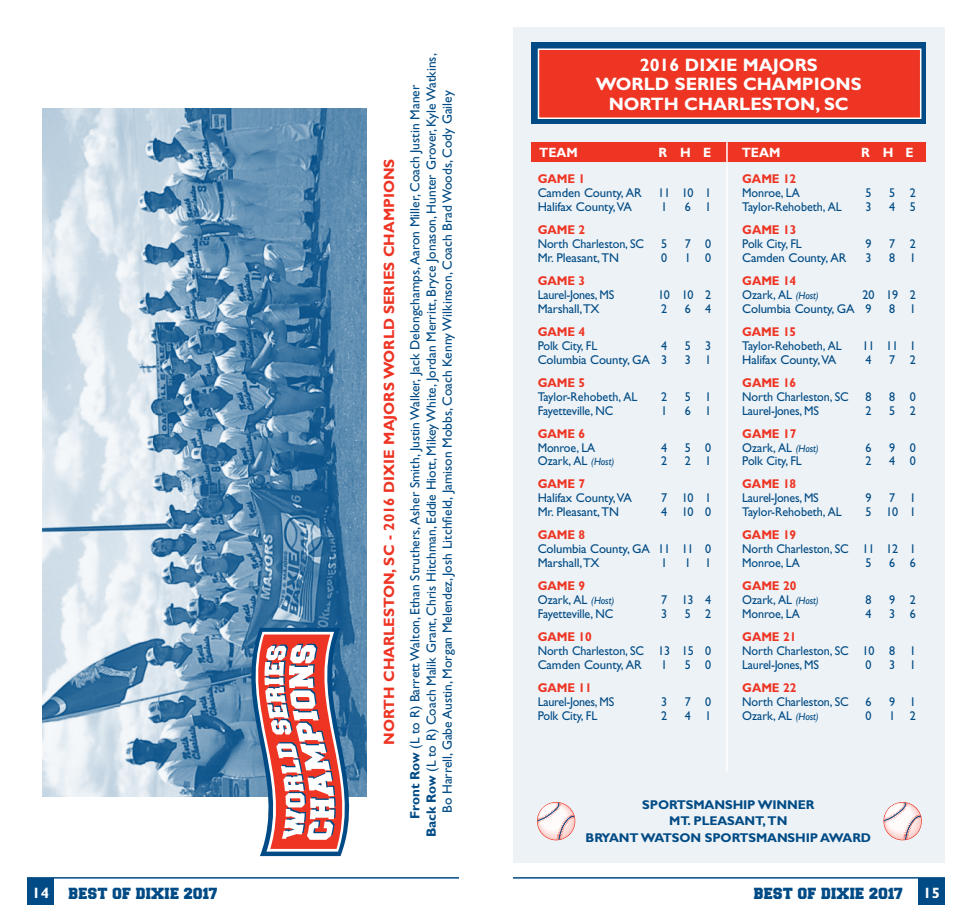
<style>
.page{position:relative;width:972px;height:918px;background:#fff}
.page>*{position:absolute;margin:0;border:0;box-sizing:border-box;transform-origin:0 0}
.t1{font:700 18px/19.5px "Gill Sans";color:#fff;text-align:center}
.t2{font:700 15px "Gill Sans";color:#ee3524}
.t3{font:700 15px "Gill Sans";color:#fff}
.t4{font:13.5px "Gill Sans";color:#004b85}
.t5{font:900 13.5px "College";letter-spacing:.02em;color:#004b85}
.t6{font:700 13.5px "Gill Sans";color:#fff;scale:.95 1}
.t7{font:12.75px/14px "Gill Sans";letter-spacing:-.01em;color:#004b85;scale:.95 1}
.t8{font:12.75px/14px "Gill Sans";letter-spacing:-.01em;color:#004b85}
.t9{font:700 12.75px/16.8px "Gill Sans";letter-spacing:-.01em;color:#004b85;text-align:center}
.s1{font-weight:700}
.s2{font-weight:700;color:#ee3524}
.s3{font-style:italic;font-size:10.5px}
</style>
<div class="page">
<img style="left:42px;top:108px;width:324px;height:689px">
<div style="left:918px;top:878px;width:27px;height:27px;background:#004b85"></div>
<div style="left:27px;top:878px;width:27px;height:27px;background:#004b85"></div>
<hr style="left:27px;top:877px;width:432px;height:2px;background:#004b85">
<hr style="left:513px;top:877px;width:432px;height:2px;background:#004b85">
<div style="left:513px;top:27px;width:432px;height:836px;background:#edf2f6"></div>
<svg style="left:537px;top:802px;width:38px;height:38px"></svg>
<svg style="left:884px;top:802px;width:38px;height:38px"></svg>
<div style="left:532px;top:142px;width:394px;height:20px;background:#ee3524"></div>
<hr style="left:726px;top:142px;width:2px;height:629px;background:#fff">
<div style="left:532px;top:42px;width:394px;height:82px;background:#004b85"></div>
<div style="left:538px;top:48px;width:383px;height:71px;background:#ee3524;border:2px solid #fff"></div>
<svg style="left:251px;top:628px;width:98px;height:228px"></svg>
<p class="t2" style="left:380px;top:745px;width:588px;rotate:-90deg">NORTH CHARLESTON, SC - 2016 DIXIE MAJORS WORLD SERIES CHAMPIONS</p>
<p class="t4" style="left:423px;top:837px;width:785px;rotate:-90deg"><span class="s1">Back Row</span> (L to R) Coach Malik Grant, Chris Hitchman, Eddie Hiott, MikeyWhite, Jordan Merritt, Bryce Jonason, Hunter Grover, KyleWatkins,</p>
<p class="t4" style="left:407px;top:819px;width:735px;rotate:-90deg"><span class="s1">Front Row</span> (L to R) BarrettWalton, Ethan Struthers,Asher Smith, JustinWalker, Jack Delongchamps,Aaron Miller, Coach Justin Maner</p>
<p class="t4" style="left:440px;top:813px;width:724px;rotate:-90deg">Bo Harrell, Gabe Austin, Morgan Melendez, Josh Litchfield, Jamison Mobbs, Coach KennyWilkinson, Coach BradWoods, Cody Gailey</p>
<p class="t1" style="left:596px;top:55px;width:267px">2016 DIXIE MAJORS<br>WORLD SERIES CHAMPIONS<br>NORTH CHARLESTON, SC</p>
<p class="t6" style="left:539px;top:144px;width:42px">TEAM</p>
<p class="t6" style="left:659px;top:144px;width:57px">RHE</p>
<p class="t6" style="left:742px;top:144px;width:42px">TEAM</p>
<p class="t6" style="left:861px;top:144px;width:57px">RHE</p>
<p class="t8" style="left:538px;top:172px;width:106px"><span class="s2">GAME 1<br></span>Camden County, AR</p>
<p class="t7" style="left:658px;top:186px;width:58px">11 10 1</p>
<p class="t7" style="left:742px;top:172px;width:62px"><span class="s2">GAME 12<br></span>Monroe, LA</p>
<p class="t7" style="left:866px;top:186px;width:8px">5</p>
<p class="t7" style="left:889px;top:186px;width:30px">5 2</p>
<p class="t8" style="left:538px;top:200px;width:96px">Halifax County,VA</p>
<p class="t7" style="left:661px;top:200px;width:8px">1</p>
<p class="t7" style="left:685px;top:200px;width:30px">6 1</p>
<p class="t7" style="left:538px;top:223px;width:114px"><span class="s2">GAME 2<br></span>North Charleston, SC</p>
<p class="t7" style="left:661px;top:237px;width:8px">5</p>
<p class="t7" style="left:685px;top:237px;width:30px">7 0</p>
<p class="t7" style="left:742px;top:200px;width:106px">Taylor-Rehobeth, AL</p>
<p class="t7" style="left:866px;top:200px;width:8px">3</p>
<p class="t7" style="left:889px;top:200px;width:30px">4 5</p>
<p class="t7" style="left:742px;top:223px;width:64px"><span class="s2">GAME 13<br></span>Polk City, FL</p>
<p class="t7" style="left:866px;top:237px;width:8px">9</p>
<p class="t7" style="left:889px;top:237px;width:30px">7 2</p>
<p class="t8" style="left:538px;top:251px;width:83px">Mr. Pleasant,TN</p>
<p class="t7" style="left:661px;top:251px;width:8px">0</p>
<p class="t7" style="left:685px;top:251px;width:30px">1 0</p>
<p class="t7" style="left:538px;top:274px;width:82px"><span class="s2">GAME 3<br></span>Laurel-Jones, MS</p>
<p class="t7" style="left:658px;top:288px;width:58px">10 10 2</p>
<p class="t8" style="left:538px;top:302px;width:63px">Marshall,TX</p>
<p class="t7" style="left:661px;top:302px;width:8px">2</p>
<p class="t7" style="left:685px;top:302px;width:30px">6 4</p>
<p class="t7" style="left:538px;top:325px;width:64px"><span class="s2">GAME 4<br></span>Polk City, FL</p>
<p class="t7" style="left:661px;top:339px;width:8px">4</p>
<p class="t7" style="left:685px;top:339px;width:30px">5 3</p>
<p class="t8" style="left:538px;top:353px;width:131px">Columbia County, GA 3</p>
<p class="t7" style="left:685px;top:353px;width:30px">3 1</p>
<p class="t7" style="left:538px;top:376px;width:106px"><span class="s2">GAME 5<br></span>Taylor-Rehobeth, AL</p>
<p class="t7" style="left:661px;top:390px;width:8px">2</p>
<p class="t7" style="left:685px;top:390px;width:30px">5 1</p>
<p class="t8" style="left:742px;top:251px;width:106px">Camden County, AR</p>
<p class="t7" style="left:866px;top:251px;width:8px">3</p>
<p class="t7" style="left:889px;top:251px;width:30px">8 1</p>
<p class="t7" style="left:742px;top:274px;width:82px"><span class="s2">GAME 14<br></span>Ozark, AL <span class="s3">(Host)</span></p>
<p class="t7" style="left:742px;top:288px;width:184px;text-indent:120px">20 19 2<br>Columbia County, GA 9</p>
<p class="t7" style="left:889px;top:302px;width:30px">8 1</p>
<p class="t7" style="left:742px;top:325px;width:106px"><span class="s2">GAME 15<br></span>Taylor-Rehobeth, AL</p>
<p class="t7" style="left:863px;top:339px;width:58px">11 11 1</p>
<p class="t8" style="left:742px;top:353px;width:96px">Halifax County,VA</p>
<p class="t7" style="left:866px;top:353px;width:8px">4</p>
<p class="t7" style="left:889px;top:353px;width:30px">7 2</p>
<p class="t7" style="left:742px;top:376px;width:114px"><span class="s2">GAME 16<br></span>North Charleston, SC</p>
<p class="t7" style="left:866px;top:390px;width:8px">8</p>
<p class="t7" style="left:889px;top:390px;width:30px">8 0</p>
<p class="t7" style="left:538px;top:403px;width:81px">Fayetteville, NC</p>
<p class="t7" style="left:661px;top:403px;width:8px">1</p>
<p class="t7" style="left:685px;top:403px;width:30px">6 1</p>
<p class="t7" style="left:538px;top:426px;width:62px"><span class="s2">GAME 6<br></span>Monroe, LA</p>
<p class="t7" style="left:661px;top:440px;width:8px">4</p>
<p class="t7" style="left:685px;top:440px;width:30px">5 0</p>
<p class="t7" style="left:742px;top:403px;width:82px">Laurel-Jones, MS</p>
<p class="t7" style="left:866px;top:403px;width:8px">2</p>
<p class="t7" style="left:889px;top:403px;width:30px">5 2</p>
<p class="t7" style="left:742px;top:426px;width:82px"><span class="s2">GAME 17<br></span>Ozark, AL <span class="s3">(Host)</span></p>
<p class="t7" style="left:866px;top:440px;width:8px">6</p>
<p class="t7" style="left:889px;top:440px;width:30px">9 0</p>
<p class="t7" style="left:538px;top:454px;width:82px">Ozark, AL <span class="s3">(Host)</span></p>
<p class="t7" style="left:661px;top:454px;width:8px">2</p>
<p class="t7" style="left:685px;top:454px;width:30px">2 1</p>
<p class="t8" style="left:538px;top:477px;width:96px"><span class="s2">GAME 7<br></span>Halifax County,VA</p>
<p class="t7" style="left:661px;top:491px;width:54px">7 10 1</p>
<p class="t7" style="left:742px;top:454px;width:64px">Polk City, FL</p>
<p class="t7" style="left:866px;top:454px;width:8px">2</p>
<p class="t7" style="left:889px;top:454px;width:30px">4 0</p>
<p class="t7" style="left:742px;top:477px;width:82px"><span class="s2">GAME 18<br></span>Laurel-Jones, MS</p>
<p class="t7" style="left:866px;top:491px;width:8px">9</p>
<p class="t7" style="left:889px;top:491px;width:30px">7 1</p>
<p class="t8" style="left:538px;top:505px;width:83px">Mr. Pleasant,TN</p>
<p class="t7" style="left:661px;top:505px;width:54px">4 10 0</p>
<p class="t8" style="left:538px;top:528px;width:175px"><span class="s2">GAME 8<br></span>Columbia County, GA 11 11 0<br>Marshall,TX</p>
<p class="t7" style="left:661px;top:556px;width:8px">1</p>
<p class="t7" style="left:685px;top:556px;width:30px">1 1</p>
<p class="t7" style="left:742px;top:505px;width:106px">Taylor-Rehobeth, AL</p>
<p class="t7" style="left:866px;top:505px;width:54px">5 10 1</p>
<p class="t7" style="left:742px;top:528px;width:184px"><span class="s2">GAME 19<br></span>North Charleston, SC 11 12 1<br>Monroe, LA</p>
<p class="t7" style="left:866px;top:556px;width:8px">5</p>
<p class="t7" style="left:889px;top:556px;width:30px">6 6</p>
<p class="t7" style="left:538px;top:579px;width:82px"><span class="s2">GAME 9<br></span>Ozark, AL <span class="s3">(Host)</span></p>
<p class="t7" style="left:661px;top:593px;width:54px">7 13 4</p>
<p class="t7" style="left:742px;top:579px;width:82px"><span class="s2">GAME 20<br></span>Ozark, AL <span class="s3">(Host)</span></p>
<p class="t7" style="left:866px;top:593px;width:8px">8</p>
<p class="t7" style="left:889px;top:593px;width:30px">9 2</p>
<p class="t7" style="left:538px;top:607px;width:81px">Fayetteville, NC</p>
<p class="t7" style="left:661px;top:607px;width:8px">3</p>
<p class="t7" style="left:685px;top:607px;width:30px">5 2</p>
<p class="t7" style="left:538px;top:630px;width:184px"><span class="s2">GAME 10<br></span>North Charleston, SC 13 15 0<br>Camden County, AR</p>
<p class="t7" style="left:661px;top:658px;width:8px">1</p>
<p class="t7" style="left:685px;top:658px;width:30px">5 0</p>
<p class="t7" style="left:742px;top:607px;width:62px">Monroe, LA</p>
<p class="t7" style="left:866px;top:607px;width:8px">4</p>
<p class="t7" style="left:889px;top:607px;width:30px">3 6</p>
<p class="t7" style="left:742px;top:630px;width:184px"><span class="s2">GAME 21<br></span>North Charleston, SC 10 8 1<br>Laurel-Jones, MS</p>
<p class="t7" style="left:866px;top:658px;width:8px">0</p>
<p class="t7" style="left:889px;top:658px;width:30px">3 1</p>
<p class="t7" style="left:538px;top:681px;width:82px"><span class="s2">GAME 11<br></span>Laurel-Jones, MS</p>
<p class="t7" style="left:661px;top:695px;width:8px">3</p>
<p class="t7" style="left:685px;top:695px;width:30px">7 0</p>
<p class="t7" style="left:742px;top:681px;width:114px"><span class="s2">GAME 22<br></span>North Charleston, SC</p>
<p class="t7" style="left:866px;top:695px;width:8px">6</p>
<p class="t7" style="left:889px;top:695px;width:30px">9 1</p>
<p class="t7" style="left:538px;top:709px;width:64px">Polk City, FL</p>
<p class="t7" style="left:661px;top:709px;width:8px">2</p>
<p class="t7" style="left:685px;top:709px;width:30px">4 1</p>
<p class="t7" style="left:742px;top:709px;width:82px">Ozark, AL <span class="s3">(Host)</span></p>
<p class="t7" style="left:866px;top:709px;width:8px">0</p>
<p class="t7" style="left:889px;top:709px;width:30px">1 2</p>
<p class="t9" style="left:586px;top:796px;width:287px">SPORTSMANSHIP WINNER<br>MT. PLEASANT, TN<br>BRYANT WATSON SPORTSMANSHIP AWARD</p>
<p class="t3" style="left:32px;top:884px;width:18px">14</p>
<p class="t5" style="left:69px;top:888px;width:150px">BEST OF DIXIE 2017</p>
<p class="t5" style="left:754px;top:888px;width:150px">BEST OF DIXIE 2017</p>
<p class="t3" style="left:923px;top:884px;width:18px">15</p>
</div>
